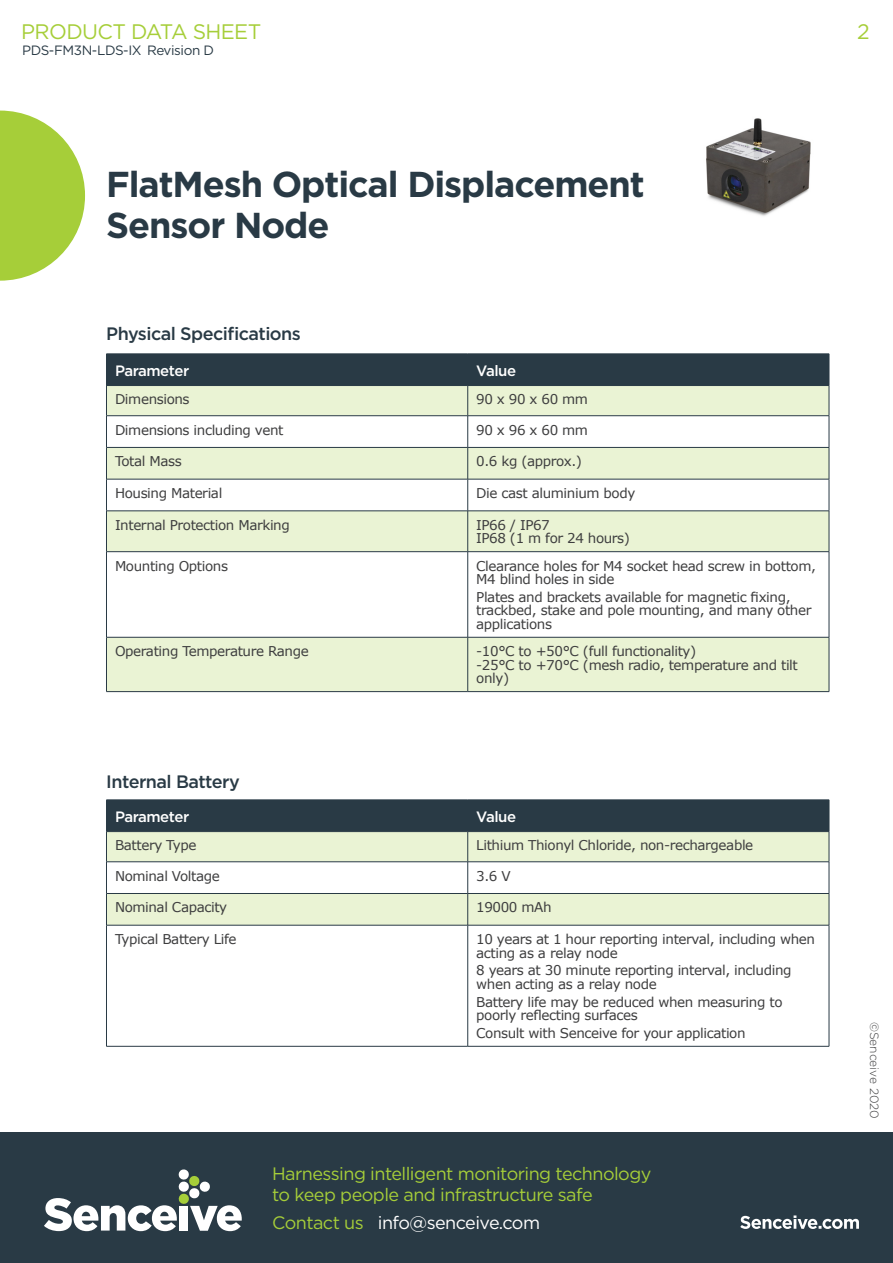
<style>
.page{position:relative;width:893px;height:1263px;background:#fff}
.page>*{position:absolute;margin:0;border:0;box-sizing:border-box;transform-origin:0 0}
.t1{font:700 36px/40.5px "Gotham";letter-spacing:-.03em;color:#293a45}
.t2{font:21px "Gotham";letter-spacing:-.03em;color:#a6ce39}
.t3{font:18px/21px "Gotham";letter-spacing:-.03em;color:#a6ce39}
.t4{font:500 18px "Gotham";letter-spacing:-.03em;color:#293a45}
.t5{font:18px "Gotham";letter-spacing:-.03em;color:#fff}
.t6{font:500 15px "Gotham";letter-spacing:-.03em;color:#fff}
.t7{font:13.5px/13.5px "Verdana";letter-spacing:-.03em;color:#3e3e3f}
.t8{font:13.5px "Gotham";letter-spacing:-.03em;color:#293a45}
.t9{font:300 12px "Gotham";color:#3e3e3f}
.s1{color:#a6ce39}
</style>
<div class="page">
<div style="left:106px;top:354px;width:362px;height:31px;background:#293a45"></div>
<div style="left:468px;top:354px;width:361px;height:31px;background:#293a45"></div>
<div style="left:107px;top:386px;width:722px;height:305px;background:#eaf3d4"></div>
<svg style="left:107px;top:416px;width:722px;height:221px"></svg>
<svg style="left:467px;top:386px;width:1px;height:29px"></svg>
<hr style="left:106px;top:415px;width:362px;height:1px;background:#293a45">
<hr style="left:468px;top:415px;width:361px;height:1px;background:#293a45">
<hr style="left:467px;top:416px;width:1px;height:31px;background:#293a45">
<hr style="left:106px;top:447px;width:362px;height:1px;background:#293a45">
<hr style="left:468px;top:447px;width:361px;height:1px;background:#293a45">
<hr style="left:467px;top:448px;width:1px;height:31px;background:#293a45">
<hr style="left:106px;top:479px;width:362px;height:1px;background:#293a45">
<hr style="left:468px;top:479px;width:361px;height:1px;background:#293a45">
<hr style="left:467px;top:479px;width:1px;height:32px;background:#293a45">
<hr style="left:106px;top:511px;width:362px;height:1px;background:#293a45">
<hr style="left:468px;top:511px;width:361px;height:1px;background:#293a45">
<hr style="left:467px;top:511px;width:1px;height:40px;background:#293a45">
<hr style="left:106px;top:551px;width:362px;height:1px;background:#293a45">
<hr style="left:468px;top:551px;width:361px;height:1px;background:#293a45">
<hr style="left:467px;top:552px;width:1px;height:85px;background:#293a45">
<hr style="left:106px;top:637px;width:362px;height:1px;background:#293a45">
<hr style="left:468px;top:637px;width:361px;height:1px;background:#293a45">
<hr style="left:467px;top:637px;width:1px;height:54px;background:#293a45">
<hr style="left:106px;top:691px;width:362px;height:1px;background:#293a45">
<hr style="left:468px;top:691px;width:361px;height:1px;background:#293a45">
<svg style="left:106px;top:386px;width:1px;height:29px"></svg>
<svg style="left:829px;top:386px;width:1px;height:29px"></svg>
<hr style="left:106px;top:416px;width:1px;height:31px;background:#293a45">
<hr style="left:829px;top:416px;width:1px;height:31px;background:#293a45">
<hr style="left:106px;top:448px;width:1px;height:31px;background:#293a45">
<hr style="left:829px;top:448px;width:1px;height:31px;background:#293a45">
<hr style="left:106px;top:479px;width:1px;height:32px;background:#293a45">
<hr style="left:829px;top:479px;width:1px;height:32px;background:#293a45">
<hr style="left:106px;top:511px;width:1px;height:40px;background:#293a45">
<hr style="left:829px;top:511px;width:1px;height:40px;background:#293a45">
<hr style="left:106px;top:552px;width:1px;height:85px;background:#293a45">
<hr style="left:829px;top:552px;width:1px;height:85px;background:#293a45">
<hr style="left:106px;top:637px;width:1px;height:54px;background:#293a45">
<hr style="left:829px;top:637px;width:1px;height:54px;background:#293a45">
<hr style="left:829px;top:354px;width:1px;height:31px;background:#293a45">
<hr style="left:106px;top:385px;width:362px;height:1px;background:#293a45">
<hr style="left:468px;top:385px;width:361px;height:1px;background:#293a45">
<img style="left:706px;top:118px;width:105px;height:98px">
<svg style="left:0;top:111px;width:85px;height:170px"></svg>
<div style="left:0;top:1132px;width:893px;height:131px;background:#293a45"></div>
<svg style="left:740px;top:1215px;width:119px;height:14px"></svg>
<svg style="left:107px;top:862px;width:722px;height:184px"></svg>
<svg style="left:106px;top:801px;width:724px;height:60px"></svg>
<hr style="left:106px;top:862px;width:1px;height:31px;background:#293a45">
<hr style="left:106px;top:925px;width:1px;height:121px;background:#293a45">
<hr style="left:106px;top:861px;width:362px;height:1px;background:#293a45">
<hr style="left:106px;top:925px;width:362px;height:1px;background:#293a45">
<hr style="left:467px;top:862px;width:1px;height:31px;background:#293a45">
<hr style="left:467px;top:925px;width:1px;height:121px;background:#293a45">
<hr style="left:468px;top:861px;width:361px;height:1px;background:#293a45">
<hr style="left:468px;top:925px;width:361px;height:1px;background:#293a45">
<hr style="left:829px;top:862px;width:1px;height:31px;background:#293a45">
<hr style="left:829px;top:925px;width:1px;height:121px;background:#293a45">
<hr style="left:106px;top:894px;width:1px;height:31px;background:#293a45">
<hr style="left:106px;top:893px;width:362px;height:1px;background:#293a45">
<hr style="left:106px;top:1046px;width:362px;height:1px;background:#293a45">
<hr style="left:467px;top:894px;width:1px;height:31px;background:#293a45">
<hr style="left:468px;top:893px;width:361px;height:1px;background:#293a45">
<hr style="left:468px;top:1046px;width:361px;height:1px;background:#293a45">
<hr style="left:829px;top:894px;width:1px;height:31px;background:#293a45">
<hr style="left:106px;top:800px;width:362px;height:1px;background:#293a45">
<hr style="left:106px;top:800px;width:1px;height:31px;background:#293a45">
<hr style="left:468px;top:800px;width:361px;height:1px;background:#293a45">
<hr style="left:467px;top:800px;width:1px;height:31px;background:#293a45">
<hr style="left:829px;top:800px;width:1px;height:31px;background:#293a45">
<hr style="left:106px;top:831px;width:362px;height:1px;background:#293a45">
<hr style="left:468px;top:831px;width:361px;height:1px;background:#293a45">
<svg style="left:44px;top:1169px;width:198px;height:62px"></svg>
<p class="t2" style="left:21px;top:20px;width:242px">PRODUCT DATA SHEET</p>
<p class="t2" style="left:857px;top:20px;width:14px">2</p>
<p class="t8" style="left:22px;top:43px;width:194px">PDS-FM3N-LDS-IX Revision D</p>
<p class="t1" style="left:106px;top:164px;width:540px">FlatMesh Optical Displacement<br>Sensor Node</p>
<p class="t4" style="left:106px;top:322px;width:196px">Physical Specifications</p>
<p class="t6" style="left:115px;top:361px;width:76px">Parameter</p>
<p class="t6" style="left:476px;top:361px;width:41px">Value</p>
<p class="t7" style="left:115px;top:393px;width:76px">Dimensions</p>
<p class="t7" style="left:476px;top:393px;width:113px">90 x 90 x 60 mm</p>
<p class="t7" style="left:115px;top:423px;width:170px">Dimensions including vent</p>
<p class="t7" style="left:476px;top:423px;width:113px">90 x 96 x 60 mm</p>
<p class="t7" style="left:115px;top:454px;width:68px">Total Mass</p>
<p class="t7" style="left:476px;top:454px;width:107px">0.6 kg (approx.)</p>
<p class="t7" style="left:115px;top:486px;width:109px">Housing Material</p>
<p class="t7" style="left:476px;top:486px;width:161px">Die cast aluminium body</p>
<p class="t7" style="left:115px;top:518px;width:176px">Internal Protection Marking</p>
<p class="t7" style="left:476px;top:518px;width:75px">IP66 / IP67</p>
<p class="t7" style="left:476px;top:531px;width:155px">IP68 (1 m for 24 hours)</p>
<p class="t7" style="left:115px;top:559px;width:115px">Mounting Options</p>
<p class="t7" style="left:476px;top:559px;width:341px">Clearance holes for M4 socket head screw in bottom,<br>M4 blind holes in side</p>
<p class="t7" style="left:476px;top:590px;width:337px">Plates and brackets available for magnetic fixing, trackbed, stake and pole mounting, and many other applications</p>
<p class="t7" style="left:115px;top:644px;width:195px">Operating Temperature Range</p>
<p class="t7" style="left:476px;top:644px;width:222px">-10°C to +50°C (full functionality)</p>
<p class="t7" style="left:476px;top:658px;width:323px">-25°C to +70°C (mesh radio, temperature and tilt only)</p>
<p class="t4" style="left:106px;top:770px;width:135px">Internal Battery</p>
<p class="t6" style="left:115px;top:807px;width:76px">Parameter</p>
<p class="t6" style="left:476px;top:807px;width:41px">Value</p>
<p class="t7" style="left:115px;top:839px;width:83px">Battery Type</p>
<p class="t7" style="left:476px;top:839px;width:279px">Lithium Thionyl Chloride, non-rechargeable</p>
<p class="t7" style="left:115px;top:869px;width:106px">Nominal Voltage</p>
<p class="t7" style="left:476px;top:869px;width:36px">3.6 V</p>
<p class="t7" style="left:115px;top:900px;width:114px">Nominal Capacity</p>
<p class="t7" style="left:476px;top:900px;width:77px">19000 mAh</p>
<p class="t7" style="left:115px;top:932px;width:123px">Typical Battery Life</p>
<p class="t7" style="left:476px;top:932px;width:340px">10 years at 1 hour reporting interval, including when acting as a relay node</p>
<p class="t7" style="left:476px;top:963px;width:317px">8 years at 30 minute reporting interval, including when acting as a relay node</p>
<p class="t7" style="left:476px;top:995px;width:308px">Battery life may be reduced when measuring to poorly reflecting surfaces</p>
<p class="t7" style="left:476px;top:1026px;width:271px">Consult with Senceive for your application</p>
<p class="t3" style="left:272px;top:1162px;width:381px">Harnessing intelligent monitoring technology to keep people and infrastructure safe</p>
<p class="t5" style="left:272px;top:1212px;width:269px"><span class="s1">Contact us</span> info@senceive.com</p>
<p class="t9" style="left:882px;top:1022px;width:98px;rotate:90deg">©Senceive 2020</p>
</div>
